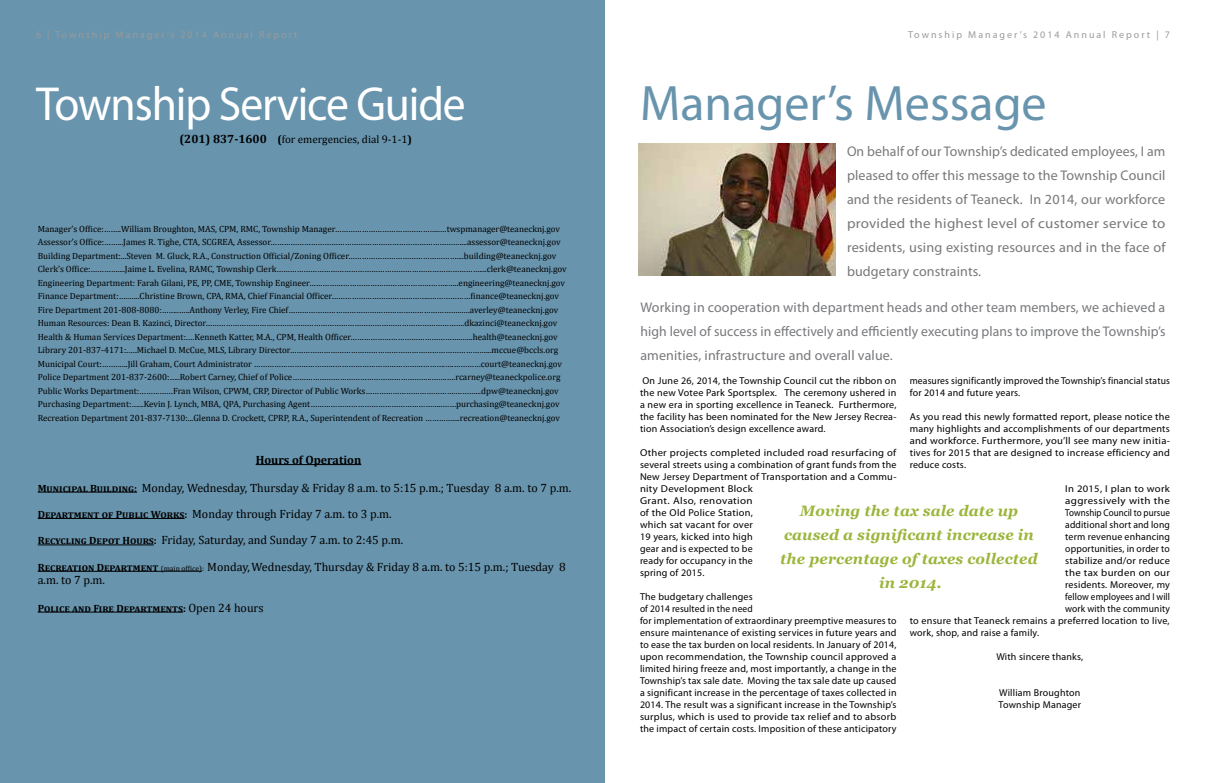
<style>
.page{position:relative;width:1206px;height:783px;background:#fff}
.page>*{position:absolute;margin:0;border:0;box-sizing:border-box;transform-origin:0 0}
.t1{font:50px "Myriad Pro";color:#6894ad}
.t2{font:48px "Myriad Pro";letter-spacing:-.025em;color:#fff;scale:.95 1}
.t3{font:italic 700 15px/24px "Georgia";letter-spacing:.01em;color:#9cb53c;text-align:center}
.t4{font:14px/24px "Myriad Pro";letter-spacing:.01em;color:#77787b;text-align:justify}
.t5{font:12px/26.4px "Cambria";color:#000}
.t6{font:700 12px "Cambria";color:#000}
.t7{font:11px "Cambria";color:#000}
.t8{font:700 10.5px "Cambria";color:#000}
.t9{font:10px/12px "Myriad Pro";letter-spacing:.02em;color:#000;text-align:justify}
.t10{font:10px/12px "Myriad Pro";letter-spacing:.02em;color:#000;scale:1.06 1}
.t11{font:10px/12px "Myriad Pro";letter-spacing:.02em;color:#000;scale:.96 1}
.t12{font:10px "Myriad Pro";letter-spacing:.2em;color:#999b9c}
.t13{font:10px "Myriad Pro";letter-spacing:.02em;color:#000;scale:.9 1}
.t14{font:10px "Myriad Pro";letter-spacing:.02em;color:#000;scale:.92 1}
.t15{font:10px "Myriad Pro";letter-spacing:.02em;color:#000;scale:1.04 1}
.t16{font:10px "Myriad Pro";letter-spacing:.02em;color:#000;scale:.95 1}
.t17{font:10px "Myriad Pro";letter-spacing:.02em;color:#000;scale:1.1 1}
.t18{font:10px "Myriad Pro";letter-spacing:.02em;color:#000;scale:1.07 1}
.t19{font:10px "Myriad Pro";letter-spacing:.02em;color:#000;scale:1.08 1}
.t20{font:9px/13.5px "Cambria";color:#000}
.s1{font-weight:700;font-size:12px}
.s2{font-weight:700}
.s3{font-weight:700;font-size:10.5px}
.s4{font-size:7.5px}
.s5{font-weight:400;font-size:12px}
</style>
<div class="page">
<div style="left:0;top:0;width:604px;height:783px;background:#6894ad"></div>
<hr style="left:256px;top:464px;width:105px;height:1px;background:#000">
<hr style="left:38px;top:492px;width:99px;height:1px;background:#000">
<hr style="left:38px;top:518px;width:147px;height:1px;background:#000">
<hr style="left:38px;top:545px;width:116px;height:1px;background:#000">
<hr style="left:38px;top:571px;width:123px;height:1px;background:#000">
<hr style="left:161px;top:571px;width:41px;height:1px;background:#000">
<hr style="left:38px;top:612px;width:145px;height:1px;background:#000">
<img style="left:638px;top:143px;width:198px;height:133px">
<p class="t12" style="left:36px;top:29px;width:263px">6 | Township Manager’s 2014 Annual Report</p>
<p class="t12" style="left:908px;top:29px;width:263px">Township Manager’s 2014 Annual Report | 7</p>
<h2 class="t2" style="left:36px;top:74px;width:454px">Township Service Guide</h2>
<p class="t7" style="left:179px;top:133px;width:234px"><span class="s1">(201) 837-1600</span> <span class="s2">(</span>for emergencies, dial 9-1-1<span class="s2">)</span></p>
<p class="t20" style="left:38px;top:222px;width:530px">Manager’s Office:……..William Broughton, MAS, CPM, RMC, Township Manager………………………………………..…twspmanager@teanecknj.gov Assessor’s Office:……...James R. Tighe, CTA, SCGREA, Assessor…………………………………………………………………………....assessor@teanecknj.gov Building Department:...Steven M. Gluck, R.A., Construction Official/Zoning Officer…………………………………………....building@teanecknj.gov Clerk’s Office:…………....Jaime L. Evelina, RAMC, Township Clerk………………………………………………………………………………....clerk@teanecknj.gov Engineering Department: Farah Gilani, PE, PP, CME, Township Engineer……………………………………………………..…..engineering@teanecknj.gov Finance Department:…..…..Christine Brown, CPA, RMA, Chief Financial Officer……………………………………..………………finance@teanecknj.gov Fire Department 201-808-8080:……..…..Anthony Verley, Fire Chief…………………………………………………………………..….averley@teanecknj.gov Human Resources: Dean B. Kazinci, Director…………………………………………………………………………………………………….dkazinci@teanecknj.gov Health &amp; Human Services Department:.…Kenneth Katter, M.A., CPM, Health Officer…………………………………………..…..health@teanecknj.gov Library 201-837-4171:.….Michael D. McCue, MLS, Library Director……………………………………………………………………………...mccue@bccls.org Municipal Court:…….…..Jill Graham, Court Administrator ………………………………………………………………………….….…………court@teanecknj.gov Police Department 201-837-2600:…..Robert Carney, Chief of Police……………………………………………………..…….….rcarney@teaneckpolice.org Public Works Department:……………Fran Wilson, CPWM, CRP, Director of Public Works………………………………….………...dpw@teanecknj.gov Purchasing Department:…...Kevin J. Lynch, MBA, QPA, Purchasing Agent…………………………………………………..……purchasing@teanecknj.gov Recreation Department 201-837-7130:...Glenna D. Crockett, CPRP, R.A., Superintendent of Recreation …………....recreation@teanecknj.gov</p>
<h3 class="t6" style="left:256px;top:451px;width:107px">Hours of Operation</h3>
<p class="t5" style="left:38px;top:474px;width:535px"><span class="s3">Municipal Building:</span> Monday, Wednesday, Thursday &amp; Friday 8 a.m. to 5:15 p.m.; Tuesday 8 a.m. to 7 p.m.<br><span class="s3">Department of Public Works:</span> Monday through Friday 7 a.m. to 3 p.m.<br><span class="s3">Recycling Depot Hours:</span> Friday, Saturday, and Sunday 7 a.m. to 2:45 p.m.</p>
<h3 class="t5" style="left:38px;top:560px;width:530px;line-height:13.2px"><span class="s3">Recreation Department</span> <span class="s4">(main office):</span> Monday,Wednesday, Thursday &amp; Friday 8 a.m. to 5:15 p.m.; Tuesday 8 a.m. to 7 p.m.</h3>
<p class="t8" style="left:38px;top:601px;width:228px">Police and Fire Departments: <span class="s5">Open 24 hours</span></p>
<h1 class="t1" style="left:640px;top:72px;width:408px">Manager’s Message</h1>
<p class="t4" style="left:847px;top:139px;width:320px">On behalf of our Township’s dedicated employees, I am pleased to offer this message to the Township Council and the residents of Teaneck. In 2014, our workforce provided the highest level of customer service to residents, using existing resources and in the face of budgetary constraints.</p>
<h3 class="t4" style="left:640px;top:295px;width:527px">Working in cooperation with department heads and other team members, we achieved a high level of success in effectively and efficiently executing plans to improve the Township’s amenities, infrastructure and overall value.</h3>
<p class="t9" style="left:640px;top:374px;width:258px">On June 26, 2014, the Township Council cut the ribbon on the new Votee Park Sportsplex. The ceremony ushered in a new era in sporting excellence in Teaneck. Furthermore, the facility has been nominated for the New Jersey Recrea&shy;tion Association’s design excellence award.</p>
<p class="t10" style="left:640px;top:446px;width:243px">Other projects completed included road resurfacing of several streets using a combination of grant funds from the<br>New Jersey Department of Transportation and a Commu&shy;nity Development Block<br>Grant. Also, renovation<br>of the Old Police Station,<br>which sat vacant for over<br>19 years, kicked into high<br>gear and is expected to be<br>ready for occupancy in the<br>spring of 2015.</p>
<p class="t9" style="left:640px;top:590px;width:258px;text-align:left">The budgetary challenges<br>of 2014 resulted in the need<br>for implementation of extraordinary preemptive measures to ensure maintenance of existing services in future years and to ease the tax burden on local residents. In January of 2014, upon recommendation, the Township council approved a limited hiring freeze and, most importantly, a change in the Township’s tax sale date. Moving the tax sale date up caused a significant increase in the percentage of taxes collected in 2014. The result was a significant increase in the Township’s surplus, which is used to provide tax relief and to absorb the impact of certain costs. Imposition of these anticipatory</p>
<p class="t11" style="left:910px;top:374px;width:273px">measures significantly improved the Township’s financial status for 2014 and future years.</p>
<p class="t9" style="left:910px;top:410px;width:262px">As you read this newly formatted report, please notice the many highlights and accomplishments of our departments and workforce. Furthermore, you’ll see many new initia&shy;tives for 2015 that are designed to increase efficiency and reduce costs.</p>
<p class="t18" style="left:1065px;top:482px;width:99px">In 2015, I plan to work</p>
<p class="t17" style="left:1065px;top:494px;width:97px">aggressively with the</p>
<p class="t13" style="left:1065px;top:506px;width:118px">Township Council to pursue</p>
<p class="t11" style="left:1065px;top:518px;width:111px">additional short and long</p>
<p class="t9" style="left:1065px;top:530px;width:106px">term revenue enhancing</p>
<p class="t9" style="left:1065px;top:542px;width:106px">opportunities, in order to</p>
<p class="t15" style="left:1065px;top:554px;width:102px">stabilize and/or reduce</p>
<p class="t19" style="left:1065px;top:566px;width:98px">the tax burden on our</p>
<p class="t9" style="left:1065px;top:578px;width:106px">residents. Moreover, my</p>
<p class="t14" style="left:1065px;top:590px;width:115px">fellow employees and I will</p>
<p class="t16" style="left:1065px;top:602px;width:112px">work with the community</p>
<p class="t9" style="left:910px;top:614px;width:262px">to ensure that Teaneck remains a preferred location to live,</p>
<p class="t9" style="left:910px;top:626px;width:131px">work, shop, and raise a family.</p>
<p class="t9" style="left:996px;top:650px;width:88px">With sincere thanks,</p>
<p class="t9" style="left:999px;top:686px;width:84px">William Broughton<br>Township Manager</p>
<h3 class="t3" style="left:780px;top:499px;width:259px">Moving the tax sale date up caused a significant increase in the percentage of taxes collected in 2014.</h3>
</div>
